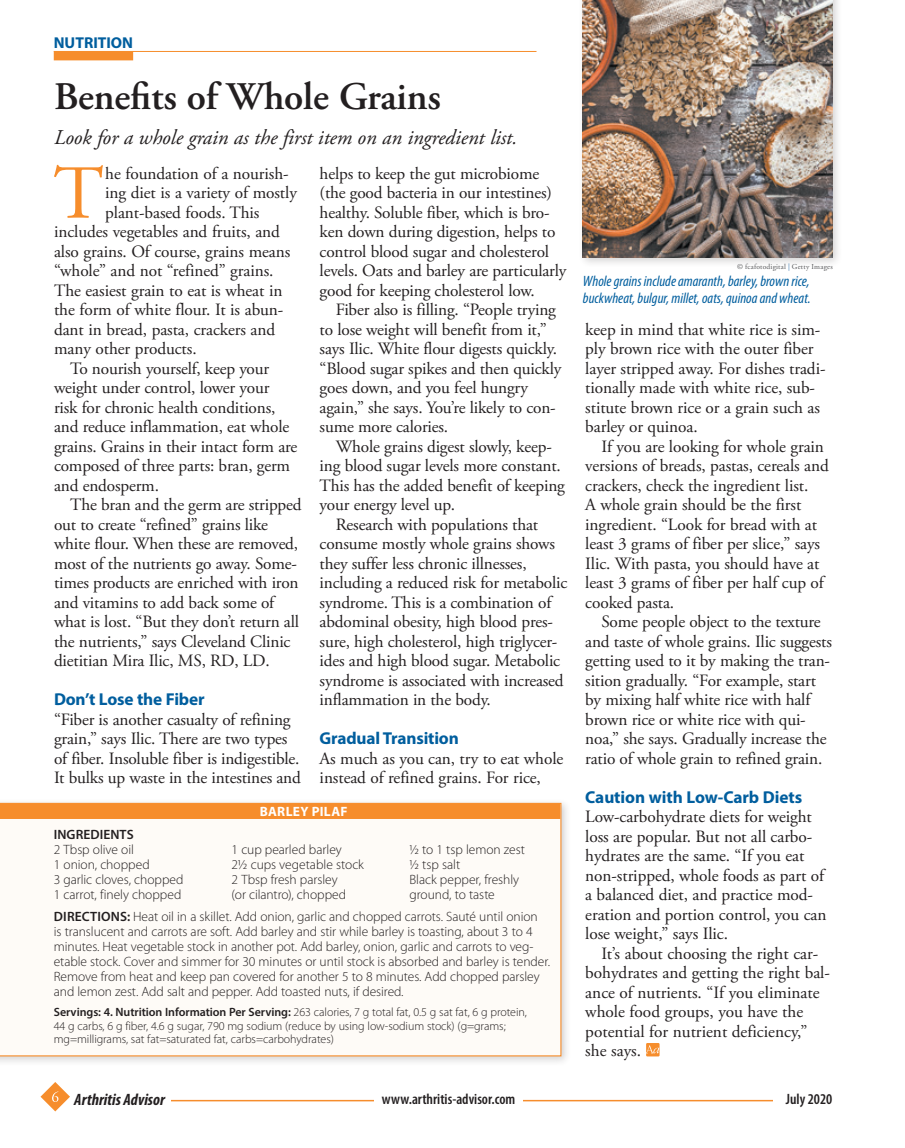
<style>
.page{position:relative;width:905px;height:1148px;background:#fff}
.page>*{position:absolute;margin:0;border:0;box-sizing:border-box;transform-origin:0 0}
.drop_cap{font:76.05px "Adobe Garamond Pro";color:#f68d2c}
.Head{font:600 39px "Adobe Garamond Pro";letter-spacing:-.005em;color:#231f20}
.deck{font:italic 21px "Adobe Garamond Pro";letter-spacing:-.005em;color:#231f20}
.text{font:17.25px/19.5px "Adobe Garamond Pro";letter-spacing:-.01em;color:#231f20}
.no_indent{font:17.25px/19.5px "Adobe Garamond Pro";letter-spacing:-.01em;color:#231f20}
.drop_cap-2{font:17.25px "Adobe Garamond Pro";letter-spacing:-.005em;color:#231f20}
.subhead{font:700 17.25px "Myriad Pro";letter-spacing:-.01em;color:#015e9e}
.t1{font:italic 700 condensed 16.5px "Myriad Pro";color:#231f20}
.Dept_Head{font:700 15.75px "Myriad Pro";color:#015e9e}
.t2{font:italic condensed 15px/17.2px "Myriad Pro";color:#015e9e}
.t3{font:600 condensed 15px "Myriad Pro";color:#231f20}
.WYCD_bullet_item{font:300 13.5px/15px "Myriad Pro";letter-spacing:-.005em;color:#231f20}
.WYCD_bullet_item-2{font:700 13.5px "Myriad Pro";letter-spacing:.015em;color:#fff}
.WYCD_bullet_item-3{font:600 13.5px "Myriad Pro";letter-spacing:.005em;color:#231f20}
.WYCD_bullet_item-4{font:300 12px/13.5px "Myriad Pro";letter-spacing:-.005em;color:#231f20}
.creditline{font:7.5px "Adobe Garamond Pro";letter-spacing:.03em;color:#57585a}
.s1{font-weight:600}
.s2{color:#3271ac}
</style>
<div class="page">
<svg style="left:646px;top:1043px;width:13px;height:13px"></svg>
<svg style="left:646px;top:1045px;width:13px;height:8px"></svg>
<hr style="left:54px;top:51px;width:482px;height:1px;background:#f68d2c">
<div style="left:54px;top:51px;width:79px;height:9px;background:#f68d2c"></div>
<div style="left:0;top:797px;width:571px;height:269px;background:#231f20;opacity:.2"></div>
<svg style="left:0;top:802px;width:561px;height:254px"></svg>
<div style="left:577px;top:0;width:265px;height:268px;background:#231f20;opacity:.2"></div>
<img style="left:583px;top:0;width:249px;height:258px">
<svg style="left:40px;top:1082px;width:30px;height:29px"></svg>
<hr style="left:98px;top:1099px;width:722px;height:2px;background:#f68d2c">
<div style="left:374px;top:1090px;width:149px;height:14px;background:#fff"></div>
<div style="left:74px;top:1091px;width:97px;height:13px;background:#fff"></div>
<div style="left:772px;top:1087px;width:60px;height:17px;background:#fff"></div>
<p class="Dept_Head" style="left:54px;top:33px;width:81px">NUTRITION</p>
<p class="Head" style="left:54px;top:74px;width:388px">Benefits of Whole Grains</p>
<p class="deck" style="left:54px;top:125px;width:465px">Look for a whole grain as the first item on an ingredient list.</p>
<p class="drop_cap" style="left:53px;top:148px;width:52px">T</p>
<p class="drop_cap-2" style="left:105px;top:163px;width:185px">he foundation of a nourish-</p>
<p class="no_indent" style="left:319px;top:164px;width:248px">helps to keep the gut microbiome (the good bacteria in our intestines) healthy. Soluble fiber, which is bro&shy;ken down during digestion, helps to control blood sugar and cholesterol levels. Oats and barley are particularly good for keeping cholesterol low.</p>
<p class="text" style="left:319px;top:300px;width:243px;text-indent:16px">Fiber also is filling. “People trying to lose weight will benefit from it,” says Ilic. White flour digests quickly. “Blood sugar spikes and then quickly goes down, and you feel hungry again,” she says. You’re likely to con&shy;sume more calories.</p>
<p class="text" style="left:319px;top:437px;width:247px;text-indent:16px">Whole grains digest slowly, keep&shy;ing blood sugar levels more constant.<br>This has the added benefit of keeping your energy level up.</p>
<p class="text" style="left:319px;top:515px;width:249px;text-indent:16px">Research with populations that consume mostly whole grains shows they suffer less chronic illnesses, including a reduced risk for metabolic syndrome. This is a combination of abdominal obesity, high blood pres&shy;sure, high cholesterol, high triglycer&shy;ides and high blood sugar. Metabolic syndrome is associated with increased inflammation in the body.</p>
<p class="subhead" style="left:319px;top:727px;width:141px">Gradual Transition</p>
<p class="no_indent" style="left:319px;top:749px;width:245px">As much as you can, try to eat whole instead of refined grains. For rice,</p>
<p class="drop_cap-2" style="left:105px;top:182px;width:193px">ing diet is a variety of mostly</p>
<p class="drop_cap-2" style="left:105px;top:202px;width:156px">plant-based foods. This</p>
<p class="drop_cap-2" style="left:54px;top:221px;width:227px">includes vegetables and fruits, and</p>
<p class="drop_cap-2" style="left:54px;top:241px;width:238px">also grains. Of course, grains means</p>
<p class="drop_cap-2" style="left:54px;top:260px;width:221px">“whole” and not “refined” grains.</p>
<p class="drop_cap-2" style="left:54px;top:280px;width:230px">The easiest grain to eat is wheat in</p>
<p class="drop_cap-2" style="left:54px;top:299px;width:231px">the form of white flour. It is abun-</p>
<p class="drop_cap-2" style="left:54px;top:319px;width:223px">dant in bread, pasta, crackers and</p>
<p class="drop_cap-2" style="left:54px;top:338px;width:144px">many other products.</p>
<p class="text" style="left:54px;top:359px;width:245px;text-indent:16px">To nourish yourself, keep your weight under control, lower your<br>risk for chronic health conditions, and reduce inflammation, eat whole grains. Grains in their intact form are composed of three parts: bran, germ and endosperm.</p>
<p class="text" style="left:54px;top:495px;width:249px;text-indent:16px">The bran and the germ are stripped out to create “refined” grains like white flour. When these are removed, most of the nutrients go away. Some&shy;times products are enriched with iron and vitamins to add back some of what is lost. “But they don’t return all the nutrients,” says Cleveland Clinic dietitian Mira Ilic, MS, RD, LD.</p>
<p class="subhead" style="left:54px;top:688px;width:152px">Don’t Lose the Fiber</p>
<p class="no_indent" style="left:54px;top:710px;width:248px">“Fiber is another casualty of refining grain,” says Ilic. There are two types of fiber. Insoluble fiber is indigestible.<br>It bulks up waste in the intestines and</p>
<p class="WYCD_bullet_item-2" style="left:260px;top:803px;width:89px">BARLEY PILAF</p>
<p class="WYCD_bullet_item-3" style="left:54px;top:826px;width:81px">INGREDIENTS</p>
<p class="WYCD_bullet_item" style="left:54px;top:842px;width:82px">2 Tbsp olive oil</p>
<p class="WYCD_bullet_item" style="left:54px;top:857px;width:97px">1 onion, chopped</p>
<p class="WYCD_bullet_item" style="left:54px;top:872px;width:131px">3 garlic cloves, chopped</p>
<p class="WYCD_bullet_item" style="left:54px;top:887px;width:129px">1 carrot, finely chopped</p>
<p class="WYCD_bullet_item" style="left:409px;top:842px;width:117px">½ to 1 tsp lemon zest</p>
<p class="WYCD_bullet_item" style="left:409px;top:857px;width:52px">½ tsp salt</p>
<p class="WYCD_bullet_item" style="left:409px;top:872px;width:111px">Black pepper, freshly ground, to taste</p>
<p class="WYCD_bullet_item" style="left:54px;top:909px;width:497px"><span class="s1">DIRECTIONS:</span> Heat oil in a skillet. Add onion, garlic and chopped carrots. Sauté until onion<br>is translucent and carrots are soft. Add barley and stir while barley is toasting, about 3 to 4 minutes. Heat vegetable stock in another pot. Add barley, onion, garlic and carrots to veg&shy;etable stock. Cover and simmer for 30 minutes or until stock is absorbed and barley is tender.<br>Remove from heat and keep pan covered for another 5 to 8 minutes. Add chopped parsley and lemon zest. Add salt and pepper. Add toasted nuts, if desired.</p>
<p class="WYCD_bullet_item-4" style="left:54px;top:1005px;width:474px"><span class="s1">Servings: 4. Nutrition Information Per Serving:</span> 263 calories, 7 g total fat, 0.5 g sat fat, 6 g protein,<br>44 g carbs, 6 g fiber, 4.6 g sugar, 790 mg sodium (reduce by using low-sodium stock) (g=grams; mg=milligrams, sat fat=saturated fat, carbs=carbohydrates)</p>
<p class="WYCD_bullet_item" style="left:232px;top:842px;width:112px">1 cup pearled barley</p>
<p class="WYCD_bullet_item" style="left:232px;top:857px;width:134px">2½ cups vegetable stock</p>
<p class="WYCD_bullet_item" style="left:232px;top:872px;width:116px">2 Tbsp fresh parsley (or cilantro), chopped</p>
<p class="creditline" style="left:737px;top:262px;width:97px">© fcafotodigital <span class="s2">|</span> Getty Images</p>
<p class="t2" style="left:583px;top:273px;width:229px">Whole grains include amaranth, barley, brown rice, buckwheat, bulgur, millet, oats, quinoa and wheat.</p>
<p class="no_indent" style="left:585px;top:320px;width:242px">keep in mind that white rice is sim&shy;ply brown rice with the outer fiber layer stripped away. For dishes tradi&shy;tionally made with white rice, sub&shy;stitute brown rice or a grain such as barley or quinoa.</p>
<p class="text" style="left:585px;top:437px;width:245px;text-indent:16px">If you are looking for whole grain versions of breads, pastas, cereals and crackers, check the ingredient list.<br>A whole grain should be the first ingredient. “Look for bread with at least 3 grams of fiber per slice,” says Ilic. With pasta, you should have at least 3 grams of fiber per half cup of cooked pasta.</p>
<p class="text" style="left:585px;top:612px;width:248px;text-indent:16px">Some people object to the texture and taste of whole grains. Ilic suggests getting used to it by making the tran&shy;sition gradually. “For example, start by mixing half white rice with half brown rice or white rice with qui&shy;noa,” she says. Gradually increase the ratio of whole grain to refined grain.</p>
<p class="subhead" style="left:585px;top:785px;width:218px">Caution with Low-Carb Diets</p>
<p class="no_indent" style="left:585px;top:807px;width:243px">Low-carbohydrate diets for weight loss are popular. But not all carbo&shy;hydrates are the same. “If you eat non-stripped, whole foods as part of a balanced diet, and practice mod&shy;eration and portion control, you can lose weight,” says Ilic.</p>
<p class="text" style="left:585px;top:944px;width:246px;text-indent:16px">It’s about choosing the right car&shy;bohydrates and getting the right bal&shy;ance of nutrients. “If you eliminate whole food groups, you have the potential for nutrient deficiency,” she says.</p>
<p class="t1" style="left:74px;top:1090px;width:92px">Arthritis Advisor</p>
<p class="t3" style="left:382px;top:1091px;width:135px">www.arthritis-advisor.com</p>
<p class="t3" style="left:785px;top:1091px;width:48px">July 2020</p>
</div>
